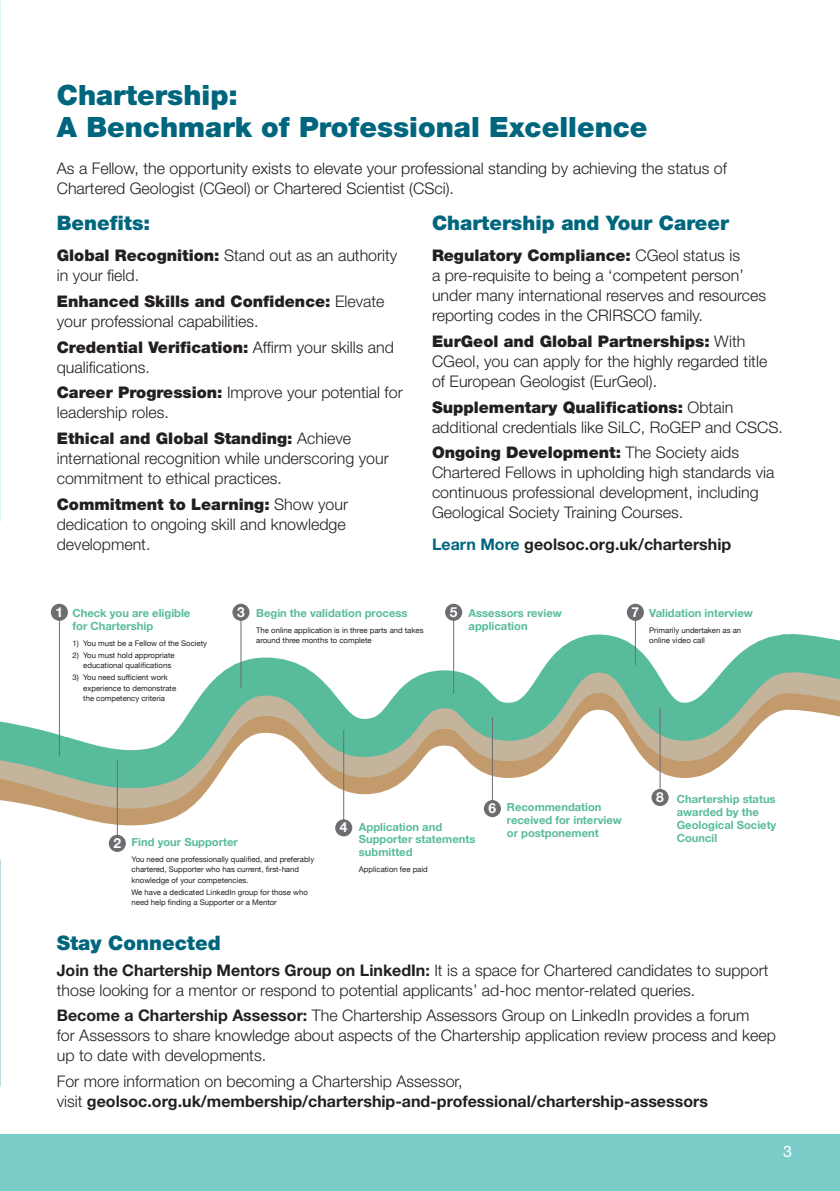
<style>
.page{position:relative;width:840px;height:1191px;background:#fff}
.page>*{position:absolute;margin:0;border:0;box-sizing:border-box;transform-origin:0 0}
.t1{font:900 28px/32px "Helvetica Neue LT Std";color:#00667d}
.t2{font:900 20px "Helvetica Neue LT Std";color:#00667d}
.t3{font:300 16px/20px "Helvetica Neue LT Std";color:#231f20}
.t4{font:700 16px/20px "Helvetica Neue LT Std";color:#231f20}
.t5{font:16px "Helvetica Neue LT Std";color:#fff}
.t6{font:700 13.8px "Helvetica Neue";color:#fff}
.t7{font:700 11.2px/13px "Helvetica Neue";color:#58bb9c}
.t8{font:7.8px/10.4px "Helvetica Neue";color:#231f20}
.s1{font-weight:900}
.s2{color:#00667d}
.s3{font-weight:700}
.s4{font-weight:300}
</style>
<div class="page">
<svg style="left:68px;top:814px;width:431px;height:17px"></svg>
<svg style="left:0;top:794px;width:669px;height:20px"></svg>
<svg style="left:0;top:615px;width:839px;height:179px"></svg>
<hr style="left:59px;top:617px;width:1px;height:139px;background:#6c6d70">
<hr style="left:117px;top:760px;width:1px;height:84px;background:#6c6d70">
<hr style="left:240px;top:611px;width:1px;height:77px;background:#6c6d70">
<hr style="left:343px;top:730px;width:1px;height:95px;background:#6c6d70">
<hr style="left:453px;top:611px;width:1px;height:83px;background:#6c6d70">
<hr style="left:659px;top:708px;width:1px;height:97px;background:#6c6d70">
<hr style="left:634px;top:611px;width:1px;height:54px;background:#6c6d70">
<hr style="left:491px;top:717px;width:1px;height:95px;background:#6c6d70">
<div style="left:51px;top:604px;width:17px;height:17px;background:#6c6d70;border-radius:50%"></div>
<div style="left:232px;top:604px;width:17px;height:17px;background:#6c6d70;border-radius:50%"></div>
<div style="left:109px;top:835px;width:17px;height:17px;background:#6c6d70;border-radius:50%"></div>
<div style="left:445px;top:604px;width:17px;height:17px;background:#6c6d70;border-radius:50%"></div>
<div style="left:626px;top:604px;width:17px;height:17px;background:#6c6d70;border-radius:50%"></div>
<div style="left:651px;top:789px;width:17px;height:17px;background:#6c6d70;border-radius:50%"></div>
<div style="left:483px;top:800px;width:17px;height:17px;background:#6c6d70;border-radius:50%"></div>
<div style="left:335px;top:819px;width:17px;height:17px;background:#6c6d70;border-radius:50%"></div>
<img style="left:0;top:0;width:1px;height:522px">
<div style="left:0;top:1134px;width:839px;height:57px;background:#79ccc8"></div>
<h1 class="t1" style="left:57px;top:79px;width:592px">Chartership:<br>A Benchmark of Professional Excellence</h1>
<p class="t3" style="left:57px;top:158px;width:671px">As a Fellow, the opportunity exists to elevate your professional standing by achieving the status of<br>Chartered Geologist (CGeol) or Chartered Scientist (CSci).</p>
<p class="t2" style="left:57px;top:211px;width:95px">Benefits:</p>
<p class="t3" style="left:57px;top:245px;width:342px"><span class="s1">Global Recognition:</span> Stand out as an authority in your field.</p>
<p class="t3" style="left:57px;top:291px;width:329px"><span class="s1">Enhanced Skills and Confidence:</span> Elevate your professional capabilities.</p>
<p class="t3" style="left:57px;top:336px;width:338px"><span class="s1">Credential Verification:</span> Affirm your skills and qualifications.</p>
<p class="t3" style="left:57px;top:382px;width:347px"><span class="s1">Career Progression:</span> Improve your potential for leadership roles.</p>
<p class="t3" style="left:57px;top:428px;width:333px"><span class="s1">Ethical and Global Standing:</span> Achieve international recognition while underscoring your commitment to ethical practices.</p>
<p class="t3" style="left:57px;top:493px;width:293px"><span class="s1">Commitment to Learning:</span> Show your dedication to ongoing skill and knowledge development.</p>
<p class="t2" style="left:432px;top:211px;width:298px">Chartership and Your Career</p>
<p class="t3" style="left:432px;top:245px;width:335px"><span class="s1">Regulatory Compliance:</span> CGeol status is<br>a pre-requisite to being a ‘competent person’ under many international reserves and resources reporting codes in the CRIRSCO family.</p>
<p class="t3" style="left:432px;top:331px;width:336px"><span class="s1">EurGeol and Global Partnerships:</span> With<br>CGeol, you can apply for the highly regarded title of European Geologist (EurGeol).</p>
<p class="t3" style="left:432px;top:396px;width:352px"><span class="s1">Supplementary Qualifications:</span> Obtain additional credentials like SiLC, RoGEP and CSCS.</p>
<p class="t3" style="left:432px;top:442px;width:343px"><span class="s1">Ongoing Development:</span> The Society aids Chartered Fellows in upholding high standards via continuous professional development, including Geological Society Training Courses.</p>
<p class="t4" style="left:432px;top:533px;width:300px"><span class="s2">Learn More</span> geolsoc.org.uk/chartership</p>
<p class="t6" style="left:55px;top:601px;width:9px">1</p>
<p class="t6" style="left:237px;top:601px;width:9px">3</p>
<p class="t7" style="left:72px;top:607px;width:119px">Check you are eligible for Chartership</p>
<p class="t8" style="left:72px;top:638px;width:136px">1) You must be a Fellow of the Society</p>
<p class="t8" style="left:83px;top:650px;width:93px;text-indent:-11px">2) You must hold appropriate educational qualifications</p>
<p class="t8" style="left:83px;top:673px;width:94px;text-indent:-11px">3) You need sufficient work experience to demonstrate the competency criteria</p>
<p class="t7" style="left:256px;top:607px;width:153px">Begin the validation process</p>
<p class="t8" style="left:256px;top:625px;width:169px">The online application is in three parts and takes around three months to complete</p>
<p class="t6" style="left:449px;top:601px;width:9px">5</p>
<p class="t6" style="left:631px;top:601px;width:9px">7</p>
<p class="t7" style="left:468px;top:607px;width:95px">Assessors review application</p>
<p class="t7" style="left:649px;top:607px;width:105px">Validation interview</p>
<p class="t8" style="left:649px;top:625px;width:93px">Primarily undertaken as an online video call</p>
<p class="t6" style="left:113px;top:832px;width:9px">2</p>
<p class="t7" style="left:131px;top:836px;width:108px">Find your Supporter</p>
<p class="t8" style="left:131px;top:854px;width:184px">You need one professionally qualified, and preferably chartered, Supporter who has current, first-hand knowledge of your competencies.</p>
<p class="t8" style="left:131px;top:887px;width:178px">We have a dedicated LinkedIn group for those who need help finding a Supporter or a Mentor</p>
<p class="t6" style="left:339px;top:816px;width:9px">4</p>
<p class="t7" style="left:359px;top:820px;width:118px">Application and<br>Supporter statements submitted</p>
<p class="t8" style="left:359px;top:864px;width:70px">Application fee paid</p>
<p class="t6" style="left:488px;top:797px;width:9px">6</p>
<p class="t7" style="left:506px;top:801px;width:116px">Recommendation received for interview or postponement</p>
<p class="t6" style="left:655px;top:786px;width:9px">8</p>
<p class="t7" style="left:676px;top:793px;width:101px">Chartership status awarded by the<br>Geological Society<br>Council</p>
<p class="t2" style="left:57px;top:931px;width:165px">Stay Connected</p>
<p class="t3" style="left:57px;top:959px;width:712px"><span class="s3">Join the Chartership Mentors Group on LinkedIn:</span> It is a space for Chartered candidates to support those looking for a mentor or respond to potential applicants’ ad-hoc mentor-related queries.</p>
<p class="t3" style="left:57px;top:1005px;width:720px"><span class="s3">Become a Chartership Assessor:</span> The Chartership Assessors Group on LinkedIn provides a forum<br>for Assessors to share knowledge about aspects of the Chartership application review process and keep up to date with developments.</p>
<p class="t4" style="left:57px;top:1071px;width:652px"><span class="s4">For more information on becoming a Chartership Assessor,<br>visit</span> geolsoc.org.uk/membership/chartership-and-professional/chartership-assessors</p>
<p class="t5" style="left:782px;top:1141px;width:10px">3</p>
</div>
